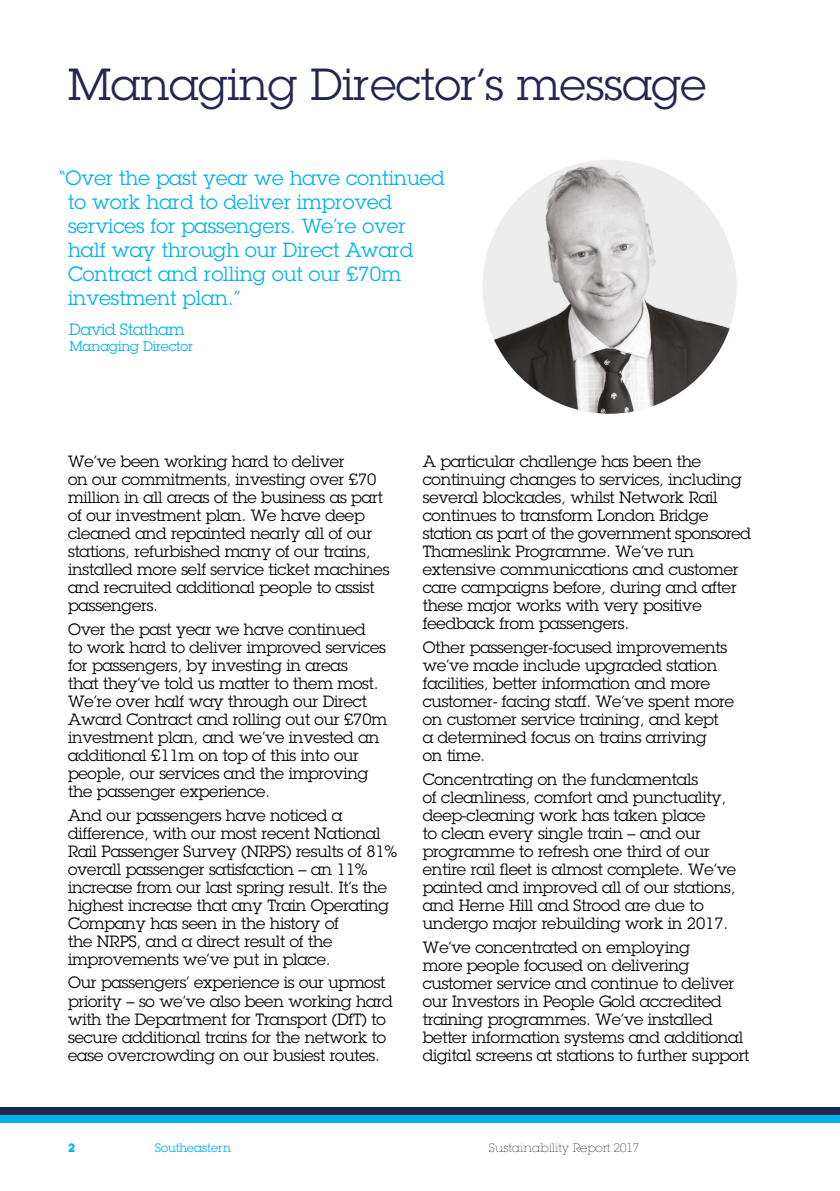
<style>
.page{position:relative;width:840px;height:1191px;background:#fff}
.page>*{position:absolute;margin:0;border:0;box-sizing:border-box;transform-origin:0 0}
.t1{font:44px "Lubalin Graph Std";color:#23264f}
.t2{font:20px/24px "Lubalin Graph Std";color:#00b1eb}
.t3{font:16px/18px "Lubalin Graph Std";letter-spacing:-.01em;color:#000}
.t4{font:16px "Lubalin Graph Std";letter-spacing:-.01em;color:#00b1eb}
.t5{font:13.6px "Lubalin Graph Std";letter-spacing:-.01em;color:#00b1eb}
.t6{font:200 12px "Lubalin Graph Std";color:#000}
.t7{font:12px "Lubalin Graph Std";color:#00b1eb}
.t8{font:700 12px "Lubalin Graph Std";color:#00b1eb}
</style>
<div class="page">
<img style="left:482px;top:160px;width:254px;height:254px;border-radius:127px">
<div style="left:0;top:1106px;width:839px;height:8px;background:#23264f"></div>
<div style="left:0;top:1114px;width:839px;height:8px;background:#00b1eb"></div>
<h1 class="t1" style="left:68px;top:56px;width:639px">Managing Director’s message</h1>
<p class="t2" style="left:68px;top:165px;width:378px;text-indent:-9px">“Over the past year we have continued to work hard to deliver improved services for passengers. We’re over half way through our Direct Award<br>Contract and rolling out our £70m investment plan.”</p>
<p class="t4" style="left:69px;top:319px;width:117px">David Statham</p>
<p class="t5" style="left:69px;top:337px;width:125px">Managing Director</p>
<p class="t3" style="left:68px;top:452px;width:322px">We’ve been working hard to deliver<br>on our commitments, investing over £70 million in all areas of the business as part of our investment plan. We have deep cleaned and repainted nearly all of our stations, refurbished many of our trains, installed more self service ticket machines and recruited additional people to assist passengers.</p>
<p class="t3" style="left:68px;top:620px;width:320px">Over the past year we have continued<br>to work hard to deliver improved services for passengers, by investing in areas<br>that they’ve told us matter to them most.<br>We’re over half way through our Direct Award Contract and rolling out our £70m investment plan, and we’ve invested an additional £11m on top of this into our people, our services and the improving the passenger experience.</p>
<p class="t3" style="left:68px;top:806px;width:330px">And our passengers have noticed a difference, with our most recent National Rail Passenger Survey (NRPS) results of 81% overall passenger satisfaction – an 11% increase from our last spring result. It’s the highest increase that any Train Operating Company has seen in the history of<br>the NRPS, and a direct result of the improvements we’ve put in place.</p>
<p class="t3" style="left:68px;top:973px;width:326px">Our passengers’ experience is our upmost priority – so we’ve also been working hard with the Department for Transport (DfT) to secure additional trains for the network to ease overcrowding on our busiest routes.</p>
<p class="t3" style="left:422px;top:452px;width:329px">A particular challenge has been the continuing changes to services, including several blockades, whilst Network Rail continues to transform London Bridge station as part of the government sponsored Thameslink Programme. We’ve run extensive communications and customer care campaigns before, during and after these major works with very positive feedback from passengers.</p>
<p class="t3" style="left:422px;top:638px;width:312px">Other passenger-focused improvements we’ve made include upgraded station facilities, better information and more customer- facing staff. We’ve spent more on customer service training, and kept<br>a determined focus on trains arriving<br>on time.</p>
<p class="t3" style="left:422px;top:770px;width:314px">Concentrating on the fundamentals<br>of cleanliness, comfort and punctuality, deep-cleaning work has taken place<br>to clean every single train – and our programme to refresh one third of our entire rail fleet is almost complete. We’ve painted and improved all of our stations, and Herne Hill and Strood are due to undergo major rebuilding work in 2017.</p>
<p class="t3" style="left:422px;top:937px;width:328px">We’ve concentrated on employing<br>more people focused on delivering customer service and continue to deliver our Investors in People Gold accredited training programmes. We’ve installed better information systems and additional digital screens at stations to further support</p>
<p class="t8" style="left:68px;top:1139px;width:9px">2</p>
<p class="t7" style="left:155px;top:1140px;width:77px">Southeastern</p>
<p class="t6" style="left:488px;top:1140px;width:152px">Sustainability Report 2017</p>
</div>
